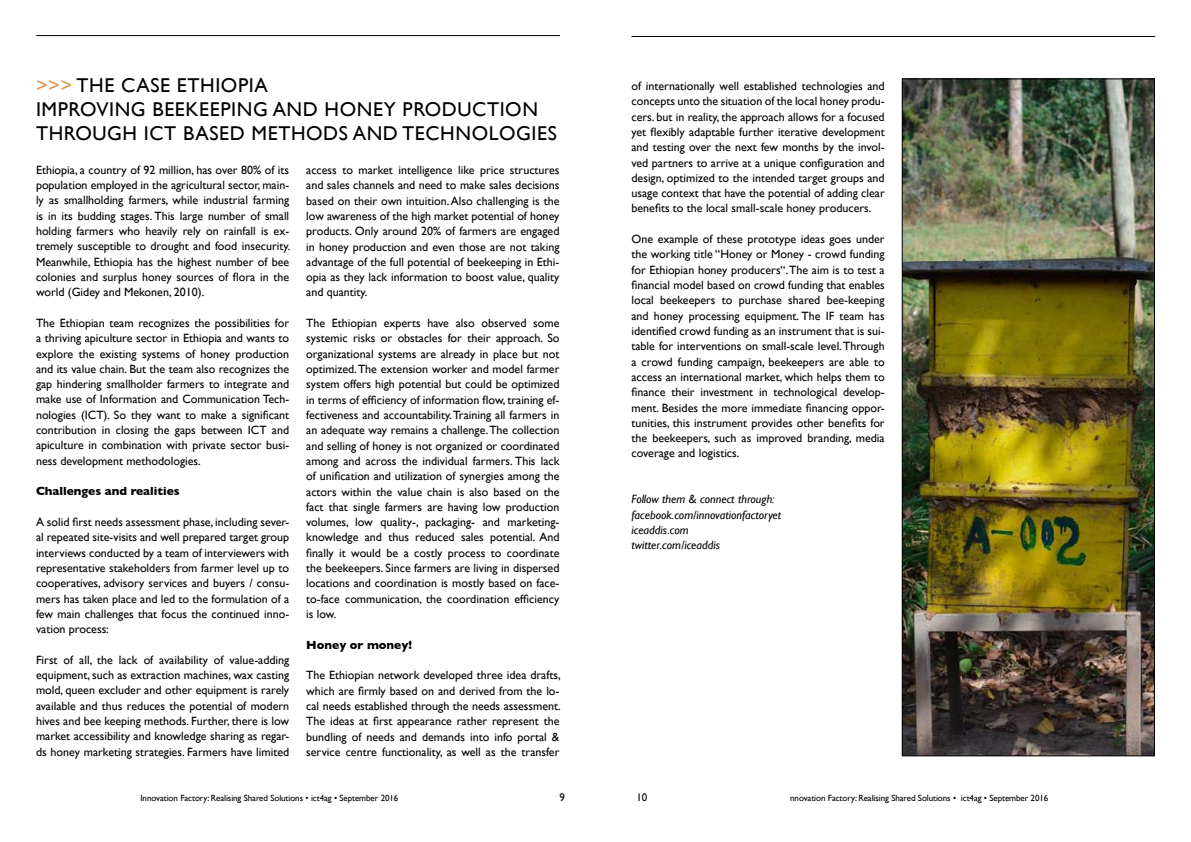
<style>
.page{position:relative;width:1191px;height:842px;background:#fff}
.page>*{position:absolute;margin:0;border:0;box-sizing:border-box;transform-origin:0 0}
.t1{font:20px/24px "Gill Sans";letter-spacing:.03em;color:#000}
.t2{font:12px/15.3px "Gill Sans";color:#000;text-align:justify}
.t3{font:italic 12px/15.3px "Gill Sans";color:#000}
.t4{font:700 12px "Gill Sans";color:#000}
.t5{font:11px "Gill Sans";color:#000}
.t6{font:9px "Gill Sans";letter-spacing:-.01em;color:#000}
.s1{color:#de934a}
</style>
<div class="page">
<hr style="left:36px;top:35px;width:524px;height:1px;background:#000">
<hr style="left:631px;top:36px;width:524px;height:1px;background:#000">
<img style="left:903px;top:80px;width:250px;height:674px">
<div style="left:901px;top:78px;width:254px;height:678px;border:1px solid #000"></div>
<h1 class="t1" style="left:36px;top:73px;width:522px"><span class="s1">&gt;&gt;&gt;</span> THE CASE ETHIOPIA<br>IMPROVING BEEKEEPING AND HONEY PRODUCTION<br>THROUGH ICT BASED METHODS AND TECHNOLOGIES</h1>
<p class="t2" style="left:36px;top:162px;width:256px">Ethiopia, a country of 92 million, has over 80% of its population employed in the agricultural sector, main&shy;ly as smallholding farmers, while industrial farming is in its budding stages. This large number of small holding farmers who heavily rely on rainfall is ex&shy;tremely susceptible to drought and food insecurity.<br>Meanwhile, Ethiopia has the highest number of bee colonies and surplus honey sources of flora in the world (Gidey and Mekonen, 2010).</p>
<p class="t2" style="left:36px;top:315px;width:255px">The Ethiopian team recognizes the possibilities for a thriving apiculture sector in Ethiopia and wants to explore the existing systems of honey production and its value chain. But the team also recognizes the gap hindering smallholder farmers to integrate and make use of Information and Communication Tech&shy;nologies (ICT). So they want to make a significant contribution in closing the gaps between ICT and apiculture in combination with private sector busi&shy;ness development methodologies.</p>
<p class="t4" style="left:36px;top:484px;width:145px">Challenges and realities</p>
<p class="t2" style="left:36px;top:514px;width:255px">A solid first needs assessment phase, including sever&shy;al repeated site-visits and well prepared target group interviews conducted by a team of interviewers with representative stakeholders from farmer level up to cooperatives, advisory services and buyers / consu&shy;mers has taken place and led to the formulation of a few main challenges that focus the continued inno&shy;vation process:</p>
<p class="t2" style="left:36px;top:652px;width:255px">First of all, the lack of availability of value-adding equipment, such as extraction machines, wax casting mold, queen excluder and other equipment is rarely available and thus reduces the potential of modern hives and bee keeping methods. Further, there is low market accessibility and knowledge sharing as regar&shy;ds honey marketing strategies. Farmers have limited</p>
<p class="t2" style="left:306px;top:162px;width:255px">access to market intelligence like price structures and sales channels and need to make sales decisions based on their own intuition. Also challenging is the low awareness of the high market potential of honey products. Only around 20% of farmers are engaged in honey production and even those are not taking advantage of the full potential of beekeeping in Ethi&shy;opia as they lack information to boost value, quality and quantity.</p>
<p class="t2" style="left:306px;top:315px;width:255px">The Ethiopian experts have also observed some systemic risks or obstacles for their approach. So organizational systems are already in place but not optimized. The extension worker and model farmer system offers high potential but could be optimized in terms of efficiency of information flow, training ef&shy;fectiveness and accountability. Training all farmers in an adequate way remains a challenge. The collection and selling of honey is not organized or coordinated among and across the individual farmers. This lack of unification and utilization of synergies among the actors within the value chain is also based on the fact that single farmers are having low production volumes, low quality-, packaging- and marketing&shy;knowledge and thus reduced sales potential. And finally it would be a costly process to coordinate the beekeepers. Since farmers are living in dispersed locations and coordination is mostly based on face&shy;to-face communication, the coordination efficiency is low.</p>
<p class="t4" style="left:306px;top:638px;width:107px">Honey or money!</p>
<p class="t2" style="left:306px;top:667px;width:256px">The Ethiopian network developed three idea drafts, which are firmly based on and derived from the lo&shy;cal needs established through the needs assessment.<br>The ideas at first appearance rather represent the bundling of needs and demands into info portal &amp; service centre functionality, as well as the transfer</p>
<p class="t2" style="left:631px;top:78px;width:255px">of internationally well established technologies and concepts unto the situation of the local honey produ&shy;cers. but in reality, the approach allows for a focused yet flexibly adaptable further iterative development and testing over the next few months by the invol&shy;ved partners to arrive at a unique configuration and design, optimized to the intended target groups and usage context that have the potential of adding clear benefits to the local small-scale honey producers.</p>
<p class="t2" style="left:631px;top:231px;width:255px">One example of these prototype ideas goes under the working title “Honey or Money - crowd funding for Ethiopian honey producers“. The aim is to test a financial model based on crowd funding that enables local beekeepers to purchase shared bee-keeping and honey processing equipment. The IF team has identified crowd funding as an instrument that is sui&shy;table for interventions on small-scale level. Through a crowd funding campaign, beekeepers are able to access an international market, which helps them to finance their investment in technological develop&shy;ment. Besides the more immediate financing oppor&shy;tunities, this instrument provides other benefits for the beekeepers, such as improved branding, media coverage and logistics.</p>
<p class="t3" style="left:631px;top:492px;width:151px">Follow them &amp; connect through: facebook.com/innovationfactoryet iceaddis.com<br>twitter.com/iceaddis</p>
<p class="t6" style="left:140px;top:793px;width:259px">Innovation Factory: Realising Shared Solutions • ict4ag • September 2016</p>
<p class="t5" style="left:559px;top:791px;width:7px">9</p>
<p class="t5" style="left:636px;top:791px;width:12px">10</p>
<p class="t6" style="left:790px;top:793px;width:260px">nnovation Factory: Realising Shared Solutions • ict4ag • September 2016</p>
</div>
